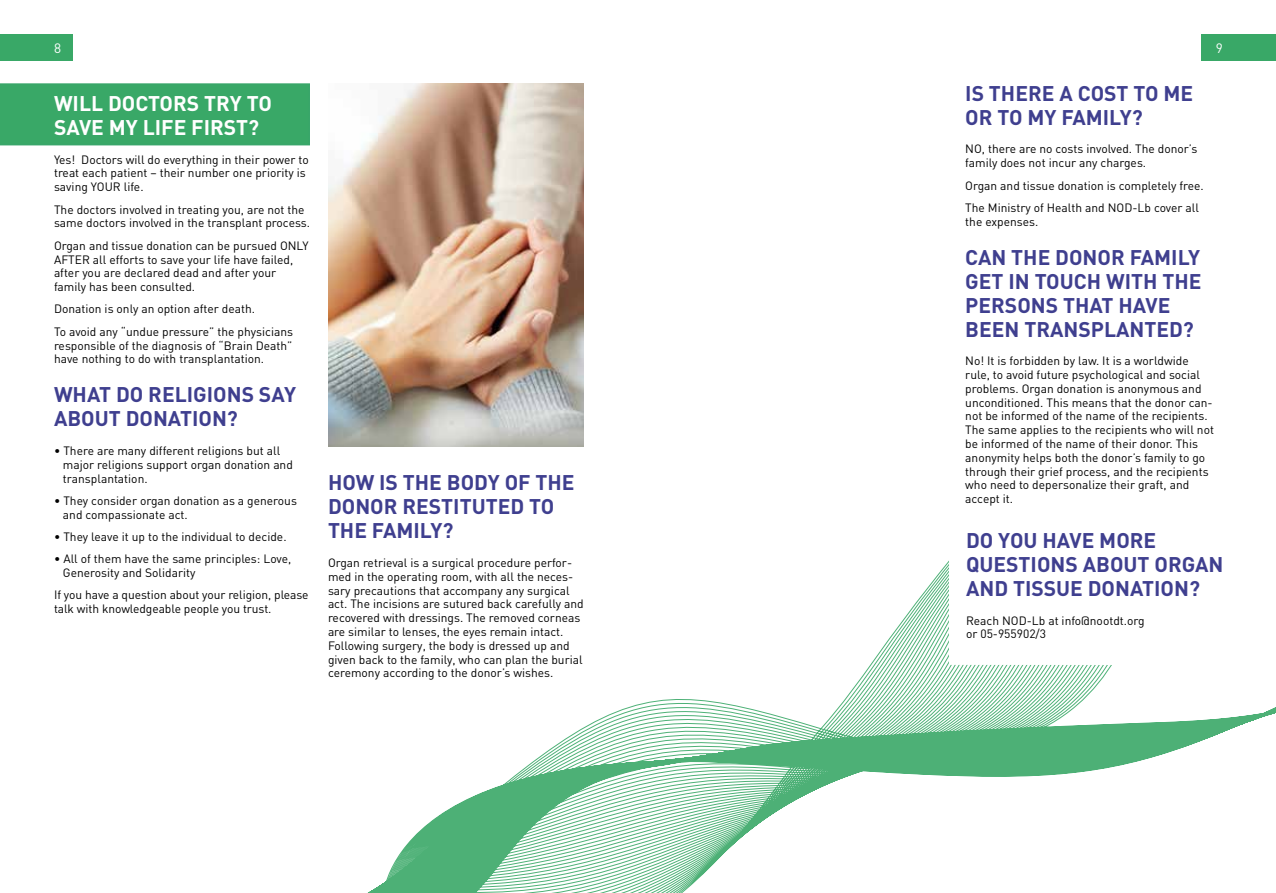
<style>
.page{position:relative;width:1276px;height:893px;background:#fff}
.page>*{position:absolute;margin:0;border:0;box-sizing:border-box;transform-origin:0 0}
.t1{font:700 21px "DIN";color:#3f3f8f}
.t2{font:700 21px "DIN";color:#fff}
.t3{font:13.5px "DIN";color:#fff}
.t4{font:12px/13.8px "DIN";color:#000}
</style>
<div class="page">
<div style="left:0;top:35px;width:73px;height:26px;background:#39a867"></div>
<div style="left:1201px;top:35px;width:75px;height:26px;background:#39a867"></div>
<svg style="left:367px;top:560px;width:909px;height:333px"></svg>
<svg style="left:949px;top:560px;width:291px;height:105px"></svg>
<div style="left:0;top:83px;width:310px;height:62px;background:#39a867"></div>
<img style="left:328px;top:83px;width:256px;height:363px">
<p class="t3" style="left:54px;top:40px;width:9px">8</p>
<p class="t3" style="left:1215px;top:40px;width:9px">9</p>
<h1 class="t2" style="left:54px;top:90px;width:68px">WILL DOCTORS</h1>
<h1 class="t2" style="left:204px;top:90px;width:14px">TRY</h1>
<h1 class="t2" style="left:247px;top:90px;width:13px">TO</h1>
<h1 class="t2" style="left:54px;top:114px;width:100px">SAVEMY LIFE</h1>
<h1 class="t2" style="left:191px;top:114px;width:12px">FIRST</h1>
<h1 class="t2" style="left:248px;top:114px;width:12px">?</h1>
<p class="t4" style="left:54px;top:152px;width:256px">Yes! Doctors will do everything in their power to treat each patient – their number one priority is saving YOUR life.</p>
<p class="t4" style="left:54px;top:202px;width:257px">The doctors involved in treating you, are not the same doctors involved in the transplant process.</p>
<p class="t4" style="left:54px;top:238px;width:256px">Organ and tissue donation can be pursued ONLY AFTER all efforts to save your life have failed, after you are declared dead and after your family has been consulted.</p>
<p class="t4" style="left:54px;top:298px;width:241px;line-height:22.4px">Donation is only an option after death.<br>To avoid any “undue pressure” the physicians</p>
<p class="t4" style="left:54px;top:338px;width:240px">responsible of the diagnosis of “Brain Death” have nothing to do with transplantation.</p>
<h1 class="t1" style="left:54px;top:381px;width:32px">WHAT</h1>
<h1 class="t1" style="left:116px;top:381px;width:45px">DO RELIGIONS</h1>
<h1 class="t1" style="left:259px;top:381px;width:14px">SAY</h1>
<h1 class="t1" style="left:54px;top:405px;width:15px">ABOUT</h1>
<h1 class="t1" style="left:126px;top:405px;width:14px">DONATION</h1>
<h1 class="t1" style="left:227px;top:405px;width:12px">?</h1>
<p class="t4" style="left:63px;top:443px;width:231px;text-indent:-9px">• There are many different religions but all major religions support organ donation and transplantation.</p>
<p class="t4" style="left:63px;top:493px;width:235px;text-indent:-9px">• They consider organ donation as a generous and compassionate act.</p>
<p class="t4" style="left:54px;top:529px;width:234px">• They leave it up to the individual to decide.</p>
<p class="t4" style="left:63px;top:552px;width:230px;text-indent:-9px">• All of them have the same principles: Love,<br>Generosity and Solidarity</p>
<p class="t4" style="left:54px;top:588px;width:256px">If you have a question about your religion, please talk with knowledgeable people you trust.</p>
<h1 class="t1" style="left:328px;top:469px;width:89px">HOW ISTHE</h1>
<h1 class="t1" style="left:447px;top:469px;width:14px">BODY</h1>
<h1 class="t1" style="left:505px;top:469px;width:45px">OF THE</h1>
<h1 class="t1" style="left:328px;top:493px;width:15px">DONOR</h1>
<h1 class="t1" style="left:402px;top:493px;width:13px">RESTITUTED</h1>
<h1 class="t1" style="left:529px;top:493px;width:13px">TO</h1>
<h1 class="t1" style="left:328px;top:517px;width:14px">THE</h1>
<h1 class="t1" style="left:372px;top:517px;width:13px">FAMILY</h1>
<h1 class="t1" style="left:442px;top:517px;width:12px">?</h1>
<p class="t4" style="left:328px;top:556px;width:257px">Organ retrieval is a surgical procedure perfor&shy;med in the operating room, with all the neces&shy;sary precautions that accompany any surgical act. The incisions are sutured back carefully and recovered with dressings. The removed corneas are similar to lenses, the eyes remain intact.<br>Following surgery, the body is dressed up and given back to the family, who can plan the burial ceremony according to the donor’s wishes.</p>
<h1 class="t1" style="left:965px;top:79px;width:38px">IS THERE</h1>
<h1 class="t1" style="left:1059px;top:79px;width:32px">A COST</h1>
<h1 class="t1" style="left:1133px;top:79px;width:45px">TO ME</h1>
<h1 class="t1" style="left:965px;top:103px;width:109px">ORTOMYFAMILY</h1>
<h1 class="t1" style="left:1131px;top:103px;width:12px">?</h1>
<p class="t4" style="left:965px;top:142px;width:233px">NO, there are no costs involved. The donor’s family does not incur any charges.</p>
<p class="t4" style="left:965px;top:174px;width:240px;line-height:22.4px">Organ and tissue donation is completely free.<br>The Ministry of Health and NOD-Lb cover all</p>
<p class="t4" style="left:965px;top:214px;width:75px">the expenses.</p>
<h1 class="t1" style="left:965px;top:243px;width:60px">CAN THE</h1>
<h1 class="t1" style="left:1055px;top:243px;width:15px">DONOR</h1>
<h1 class="t1" style="left:1129px;top:243px;width:13px">FAMILY</h1>
<h1 class="t1" style="left:965px;top:267px;width:14px">GET</h1>
<h1 class="t1" style="left:1008px;top:267px;width:41px">IN TOUCH</h1>
<h1 class="t1" style="left:1106px;top:267px;width:14px">WITH</h1>
<h1 class="t1" style="left:1162px;top:267px;width:14px">THE</h1>
<h1 class="t1" style="left:965px;top:291px;width:14px">PERSONS</h1>
<h1 class="t1" style="left:1063px;top:291px;width:14px">THAT</h1>
<h1 class="t1" style="left:1118px;top:291px;width:51px">HAVE</h1>
<h1 class="t1" style="left:965px;top:315px;width:14px">BEEN</h1>
<h1 class="t1" style="left:1024px;top:315px;width:15px">TRANSPLANTED</h1>
<h1 class="t1" style="left:1183px;top:315px;width:12px">?</h1>
<p class="t4" style="left:965px;top:354px;width:250px">No! It is forbidden by law. It is a worldwide rule, to avoid future psychological and social problems. Organ donation is anonymous and unconditioned. This means that the donor can&shy;not be informed of the name of the recipients.<br>The same applies to the recipients who will not be informed of the name of their donor. This anonymity helps both the donor’s family to go through their grief process, and the recipients who need to depersonalize their graft, and accept it.</p>
<h1 class="t1" style="left:966px;top:527px;width:46px">DO YOU</h1>
<h1 class="t1" style="left:1042px;top:527px;width:72px">HAVEMORE</h1>
<h1 class="t1" style="left:966px;top:551px;width:27px">QUESTIONS</h1>
<h1 class="t1" style="left:1082px;top:551px;width:15px">ABOUT</h1>
<h1 class="t1" style="left:1154px;top:551px;width:28px">ORGAN</h1>
<h1 class="t1" style="left:966px;top:575px;width:15px">AND</h1>
<h1 class="t1" style="left:1013px;top:575px;width:13px">TISSUE</h1>
<h1 class="t1" style="left:1087px;top:575px;width:14px">DONATION</h1>
<h1 class="t1" style="left:1189px;top:575px;width:12px">?</h1>
<p class="t4" style="left:966px;top:613px;width:180px">Reach NOD-Lb at info@nootdt.org or 05-955902/3</p>
</div>
